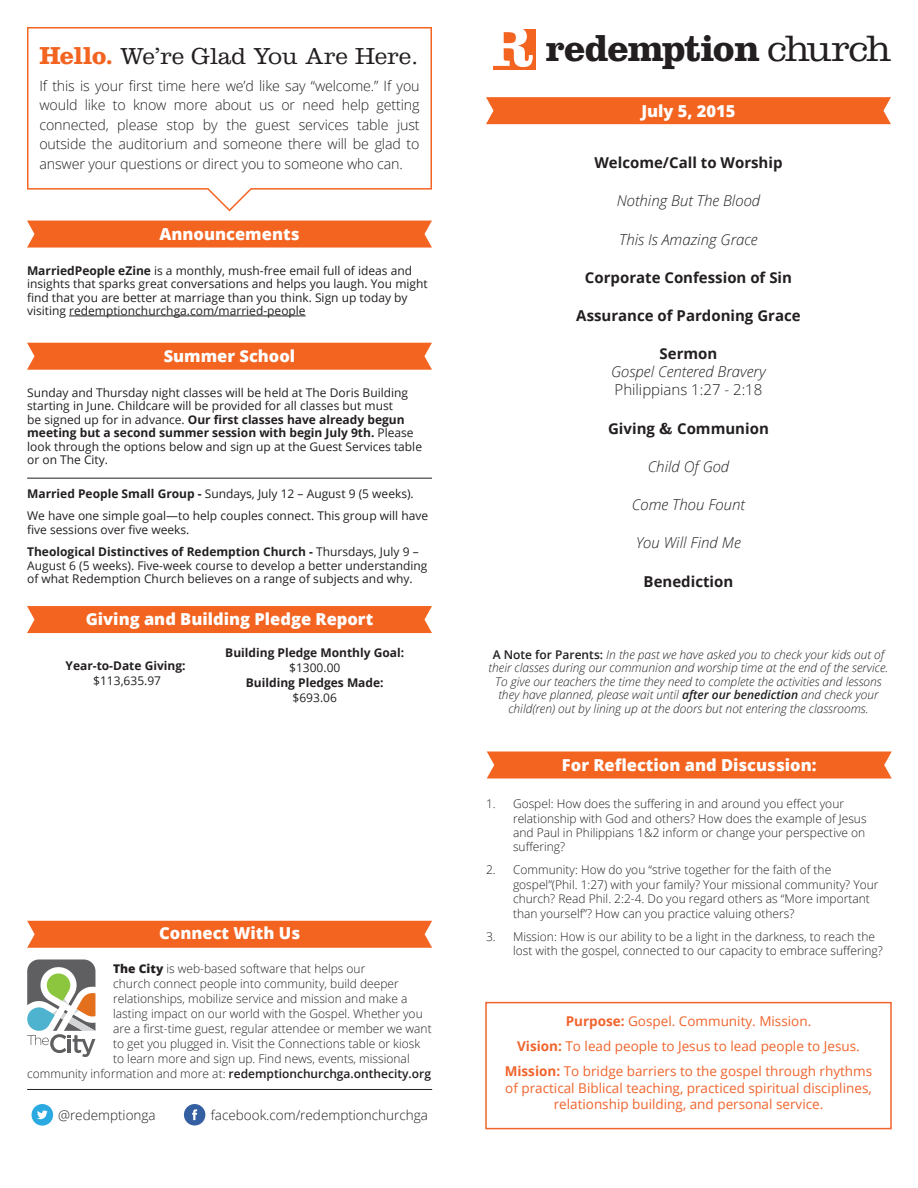
<style>
.page{position:relative;width:918px;height:1188px;background:#fff}
.page>*{position:absolute;margin:0;border:0;box-sizing:border-box;transform-origin:0 0}
.t1{font:700 38.1px "Clarendon";letter-spacing:-.025em;color:#231f20}
.t2{font:300 24px "Clarendon";color:#231f20}
.t3{font:800 16.5px "Open Sans";color:#fff}
.t4{font:italic 300 15px/18px "Open Sans";color:#231f20;text-align:center}
.t5{font:700 15px "Open Sans";color:#231f20}
.t6{font:300 14.25px/19.5px "Open Sans";letter-spacing:-.01em;color:#231f20;text-align:justify}
.t7{font:13.5px/16.5px "Open Sans";color:#f0642d;text-align:center}
.t8{font:300 13.5px "Open Sans";color:#231f20}
.t9{font:12px/13.5px "Open Sans";color:#231f20}
.t10{font:300 12px/14.4px "Open Sans";color:#231f20}
.t11{font:italic 300 12px/13.5px "Open Sans";color:#231f20;text-align:center}
.t12{font:700 12px "Open Sans";color:#231f20}
.t13{font:600 12px "Open Sans";color:#231f20}
.s1{font-weight:700;font-size:25.5px;color:#f36421}
.s2{font-weight:700}
.s3{font-weight:800}
.s4{font-weight:300}
.s5{font-weight:700;font-style:normal}
.s6{font-style:normal}
.s7{font-family:"Superclarendon"}
.s8{font-weight:600;font-style:normal}
.s9{font-weight:600}
</style>
<div class="page">
<div style="left:494px;top:30px;width:42px;height:40px;background:#f36421"></div>
<svg style="left:493px;top:29px;width:40px;height:38px"></svg>
<svg style="left:27px;top:959px;width:68px;height:98px"></svg>
<div style="left:27px;top:921px;width:405px;height:27px;background:#f36421"></div>
<svg style="left:32px;top:1104px;width:21px;height:22px"></svg>
<svg style="left:184px;top:1104px;width:21px;height:22px"></svg>
<hr style="left:27px;top:1089px;width:405px;height:1px;background:#231f20">
<div style="left:486px;top:97px;width:405px;height:27px;background:#f36421"></div>
<div style="left:27px;top:221px;width:405px;height:27px;background:#f36421"></div>
<div style="left:27px;top:343px;width:405px;height:27px;background:#f36421"></div>
<hr style="left:69px;top:316px;width:237px;height:1px;background:#231f20">
<div style="left:27px;top:606px;width:405px;height:27px;background:#f36421"></div>
<hr style="left:27px;top:478px;width:405px;height:1px;background:#231f20">
<svg style="left:27px;top:27px;width:405px;height:184px"></svg>
<div style="left:485px;top:1002px;width:407px;height:127px;border:2px solid #f0642d"></div>
<div style="left:487px;top:752px;width:405px;height:27px;background:#f36421"></div>
<p class="t2" style="left:39px;top:42px;width:381px"><span class="s1">Hello.</span> We’re Glad You Are Here.</p>
<p class="t6" style="left:39px;top:75px;width:382px">If this is your first time here we’d like say “welcome.” If you would like to know more about us or need help getting connected, please stop by the guest services table just outside the auditorium and someone there will be glad to answer your questions or direct you to someone who can.</p>
<p class="t3" style="left:160px;top:221px;width:141px">Announcements</p>
<p class="t9" style="left:27px;top:263px;width:402px"><span class="s2">MarriedPeople eZine</span> is a monthly, mush-free email full of ideas and insights that sparks great conversations and helps you laugh. You might find that you are better at marriage than you think. Sign up today by visiting redemptionchurchga.com/married-people</p>
<p class="t3" style="left:164px;top:344px;width:133px">Summer School</p>
<p class="t9" style="left:27px;top:386px;width:396px">Sunday and Thursday night classes will be held at The Doris Building starting in June. Childcare will be provided for all classes but must<br>be signed up for in advance. <span class="s2">Our first classes have already begun meeting but a second summer session with begin July 9th.</span> Please look through the options below and sign up at the Guest Services table or on The City.</p>
<p class="t9" style="left:27px;top:487px;width:388px"><span class="s2">Married People Small Group -</span> Sundays, July 12 – August 9 (5 weeks).</p>
<p class="t9" style="left:27px;top:509px;width:403px">We have one simple goal—to help couples connect. This group will have five sessions over five weeks.</p>
<p class="t9" style="left:27px;top:545px;width:402px"><span class="s2">Theological Distinctives of Redemption Church -</span> Thursdays, July 9 –<br>August 6 (5 weeks). Five-week course to develop a better understanding of what Redemption Church believes on a range of subjects and why.</p>
<p class="t3" style="left:86px;top:606px;width:289px">Giving and Building Pledge Report</p>
<p class="t12" style="left:66px;top:657px;width:122px">Year-to-Date Giving:</p>
<p class="t9" style="left:93px;top:674px;width:69px">$113,635.97</p>
<p class="t12" style="left:225px;top:644px;width:180px">Building Pledge Monthly Goal:</p>
<p class="t9" style="left:289px;top:660px;width:53px">$1300.00</p>
<p class="t12" style="left:246px;top:674px;width:139px">Building Pledges Made:</p>
<p class="t9" style="left:293px;top:690px;width:46px">$693.06</p>
<p class="t3" style="left:159px;top:921px;width:143px">Connect With Us</p>
<p class="t10" style="left:113px;top:961px;width:254px"><span class="s3">The City</span> is web-based software that helps our</p>
<p class="t10" style="left:113px;top:976px;width:287px">church connect people into community, build deeper</p>
<p class="t10" style="left:113px;top:991px;width:296px">relationships, mobilize service and mission and make a</p>
<p class="t10" style="left:113px;top:1006px;width:311px">lasting impact on our world with the Gospel. Whether you</p>
<p class="t10" style="left:113px;top:1021px;width:320px">are a first-time guest, regular attendee or member we want</p>
<p class="t10" style="left:113px;top:1036px;width:309px">to get you plugged in. Visit the Connections table or kiosk</p>
<p class="t10" style="left:113px;top:1051px;width:298px">to learn more and sign up. Find news, events, missional</p>
<p class="t13" style="left:27px;top:1065px;width:405px"><span class="s4">community information and more at:</span> redemptionchurchga.onthecity.org</p>
<p class="t8" style="left:58px;top:1106px;width:99px">@redemptionga</p>
<p class="t8" style="left:211px;top:1106px;width:219px">facebook.com/redemptionchurchga</p>
<p class="t1" style="left:546px;top:25px;width:347px">redemption <span class="s4">church</span></p>
<p class="t3" style="left:641px;top:98px;width:96px">July 5, 2015</p>
<p class="t5" style="left:594px;top:152px;width:190px">Welcome/Call to Worship</p>
<p class="t4" style="left:617px;top:191px;width:145px">Nothing But The Blood</p>
<p class="t4" style="left:619px;top:230px;width:140px">This Is Amazing Grace</p>
<p class="t5" style="left:585px;top:267px;width:209px">Corporate Confession of Sin</p>
<p class="t5" style="left:576px;top:305px;width:226px">Assurance of Pardoning Grace</p>
<p class="t4" style="left:611px;top:344px;width:156px"><span class="s5">Sermon<br></span>Gospel Centered Bravery<br><span class="s6">Philippians 1:27 - 2:18</span></p>
<p class="t5" style="left:608px;top:417px;width:162px">Giving <span class="s7">&amp;</span> Communion</p>
<p class="t4" style="left:648px;top:457px;width:83px">Child Of God</p>
<p class="t4" style="left:632px;top:495px;width:115px">Come Thou Fount</p>
<p class="t4" style="left:636px;top:533px;width:106px">You Will Find Me</p>
<p class="t5" style="left:644px;top:570px;width:91px">Benediction</p>
<p class="t11" style="left:489px;top:647px;width:401px"><span class="s8">A Note for Parents:</span> In the past we have asked you to check your kids out of their classes during our communion and worship time at the end of the service.<br>To give our teachers the time they need to complete the activities and lessons they have planned, please wait until <span class="s9">after our benediction</span> and check your child(ren) out by lining up at the doors but not entering the classrooms.</p>
<p class="t3" style="left:562px;top:752px;width:256px">For Reflection and Discussion:</p>
<p class="t10" style="left:513px;top:796px;width:355px;text-indent:-27px">1. Gospel: How does the suffering in and around you effect your relationship with God and others? How does the example of Jesus and Paul in Philippians 1&amp;2 inform or change your perspective on suffering?</p>
<p class="t10" style="left:513px;top:863px;width:367px;text-indent:-27px">2. Community: How do you “strive together for the faith of the gospel”(Phil. 1:27) with your family? Your missional community? Your church? Read Phil. 2:2-4. Do you regard others as “More important than yourself”? How can you practice valuing others?</p>
<p class="t10" style="left:513px;top:929px;width:371px;text-indent:-27px">3. Mission: How is our ability to be a light in the darkness, to reach the lost with the gospel, connected to our capacity to embrace suffering?</p>
<p class="t7" style="left:566px;top:1013px;width:247px"><span class="s2">Purpose:</span> Gospel. Community. Mission.</p>
<p class="t7" style="left:517px;top:1038px;width:344px"><span class="s2">Vision:</span> To lead people to Jesus to lead people to Jesus.</p>
<p class="t7" style="left:505px;top:1063px;width:369px"><span class="s2">Mission:</span> To bridge barriers to the gospel through rhythms of practical Biblical teaching, practiced spiritual disciplines, relationship building, and personal service.</p>
</div>
